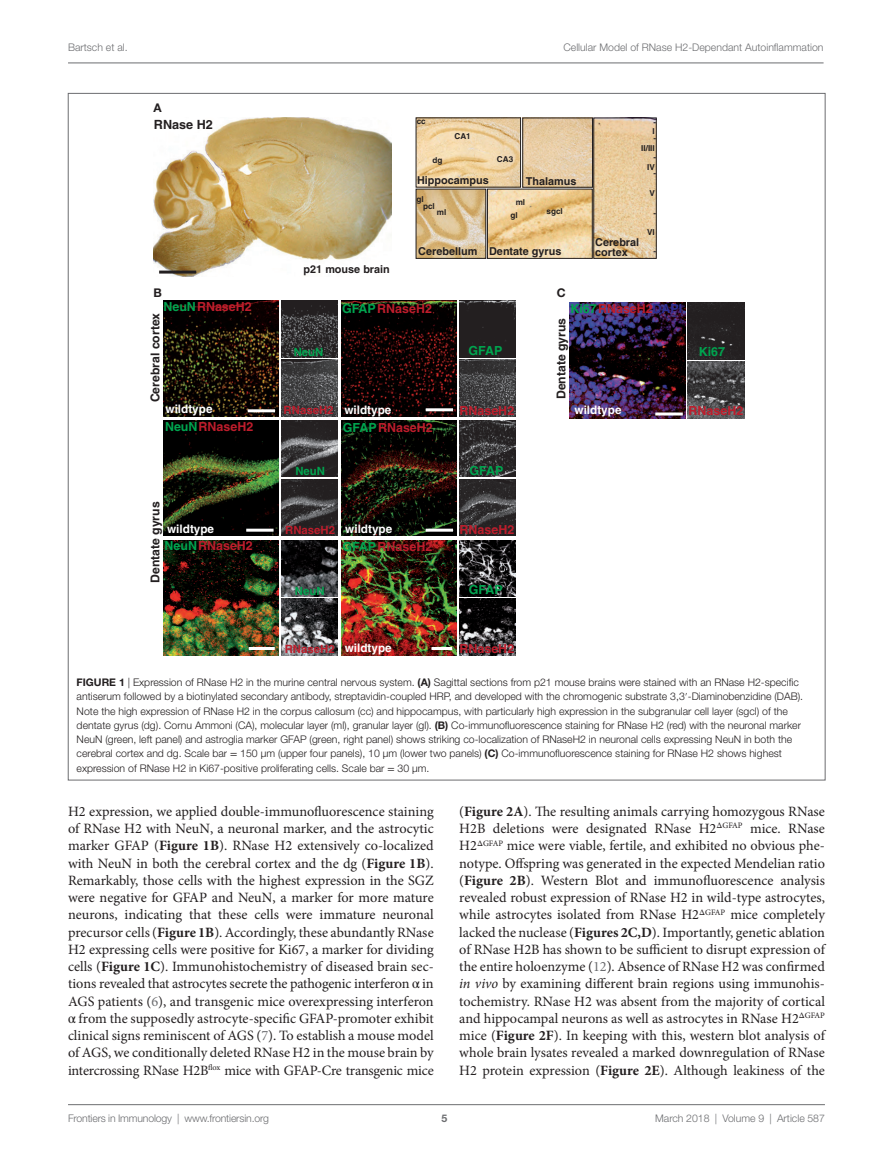
<style>
.page{position:relative;width:893px;height:1170px;background:#fff}
.page>*{position:absolute;margin:0;border:0;box-sizing:border-box;transform-origin:0 0}
.t1{font:14.25px/17.2px "Minion Pro";letter-spacing:-.01em;color:#231f20;text-align:justify}
.t2{font:700 12.75px "Helvetica";color:#231f20}
.t3{font:700 12.45px "Helvetica";color:#be1d2c}
.t4{font:700 12.45px "Helvetica";color:#00a54f}
.t5{font:700 12.15px "Helvetica";color:#231f20}
.t6{font:700 12px "Helvetica Neue LT Std";color:#231f20}
.t7{font:700 11.7px "Helvetica";color:#fff}
.t8{font:700 11.4px "Helvetica";color:#be1d2c}
.t9{font:700 11.4px "Helvetica";color:#00a54f}
.t10{font:700 10.8px/9.9px "Helvetica";color:#231f20}
.t11{font:300 10.5px/14.2px "Helvetica Neue LT Std";color:#231f20}
.t12{font:300 10.5px "Helvetica Neue LT Std";color:#6c6d70}
.t13{font:700 10.5px "Helvetica Neue LT Std";color:#6c6d70}
.t14{font:700 8.1px/6.9px "Helvetica";color:#231f20;text-align:right}
.s1{color:#00a54f}
.s2{color:#2e3092}
.s3{font-weight:700}
.s4{font-family:"STIX General";font-weight:400}
.s5{font-family:"STIX General"}
.s6{color:#6c6d70}
.s7{font-style:italic}
</style>
<div class="page">
<img style="left:281px;top:479px;width:57px;height:57px">
<img style="left:281px;top:420px;width:57px;height:57px">
<img style="left:163px;top:420px;width:116px;height:116px">
<img style="left:342px;top:301px;width:115px;height:115px">
<img style="left:459px;top:359px;width:57px;height:57px">
<div style="left:459px;top:301px;width:57px;height:56px;background:#231f20"></div>
<img style="left:164px;top:301px;width:115px;height:115px">
<img style="left:281px;top:301px;width:57px;height:56px">
<img style="left:281px;top:359px;width:57px;height:57px">
<img style="left:154px;top:117px;width:238px;height:159px">
<svg style="left:415px;top:117px;width:242px;height:142px;background:#dfc498"></svg>
<img style="left:459px;top:420px;width:57px;height:57px">
<img style="left:459px;top:479px;width:57px;height:56px">
<img style="left:342px;top:420px;width:115px;height:115px">
<img style="left:570px;top:303px;width:115px;height:115px">
<div style="left:688px;top:303px;width:56px;height:56px;background:#242122"></div>
<img style="left:688px;top:361px;width:56px;height:57px">
<img style="left:342px;top:540px;width:115px;height:115px">
<img style="left:459px;top:540px;width:57px;height:56px">
<img style="left:281px;top:599px;width:57px;height:56px">
<img style="left:164px;top:540px;width:115px;height:115px">
<img style="left:281px;top:540px;width:57px;height:56px">
<img style="left:459px;top:599px;width:57px;height:56px">
<hr style="left:426px;top:408px;width:27px;height:3px;background:#fff">
<hr style="left:248px;top:409px;width:27px;height:3px;background:#fff">
<hr style="left:426px;top:528px;width:27px;height:3px;background:#fff">
<hr style="left:246px;top:528px;width:28px;height:3px;background:#fff">
<hr style="left:431px;top:647px;width:21px;height:3px;background:#fff">
<hr style="left:249px;top:647px;width:26px;height:3px;background:#fff">
<hr style="left:655px;top:412px;width:28px;height:3px;background:#fff">
<hr style="left:159px;top:270px;width:37px;height:3px;background:#231f20">
<hr style="left:68px;top:1104px;width:757px;height:1px;background:#6c6d70">
<hr style="left:68px;top:63px;width:755px;height:1px;background:#6c6d70">
<p class="t12" style="left:68px;top:41px;width:61px">Bartsch et al.</p>
<p class="t12" style="left:563px;top:41px;width:262px">Cellular Model of RNase H2-Dependant Autoinflammation</p>
<p class="t6" style="left:153px;top:100px;width:10px">A</p>
<p class="t2" style="left:154px;top:117px;width:61px">RNase H2</p>
<p class="t10" style="left:304px;top:264px;width:88px">p21 mouse brain</p>
<p class="t14" style="left:417px;top:117px;width:11px">cc</p>
<p class="t14" style="left:653px;top:118px;width:4px">-</p>
<p class="t14" style="left:455px;top:132px;width:18px">CA1</p>
<p class="t14" style="left:432px;top:157px;width:11px">dg</p>
<p class="t14" style="left:497px;top:155px;width:18px">CA3</p>
<p class="t10" style="left:417px;top:175px;width:73px">Hippocampus</p>
<p class="t10" style="left:526px;top:176px;width:52px">Thalamus</p>
<p class="t14" style="left:423px;top:196px;width:13px;text-align:left;text-indent:-7px">gl pcl</p>
<p class="t14" style="left:437px;top:209px;width:11px">ml</p>
<p class="t14" style="left:516px;top:198px;width:11px">ml</p>
<p class="t14" style="left:510px;top:211px;width:9px">gl</p>
<p class="t14" style="left:547px;top:207px;width:18px">sgcl</p>
<p class="t14" style="left:641px;top:122px;width:15px;line-height:17.5px">I<br>II/III</p>
<p class="t14" style="left:649px;top:190px;width:7px">V</p>
<p class="t14" style="left:653px;top:134px;width:4px">-</p>
<p class="t14" style="left:647px;top:152px;width:11px;line-height:10.1px">-<br>IV</p>
<p class="t14" style="left:653px;top:170px;width:4px">-</p>
<p class="t14" style="left:653px;top:209px;width:4px">-</p>
<p class="t14" style="left:647px;top:229px;width:9px">VI</p>
<p class="t10" style="left:418px;top:246px;width:61px">Cerebellum</p>
<p class="t10" style="left:595px;top:237px;width:46px">Cerebral cortex</p>
<p class="t10" style="left:489px;top:246px;width:74px">Dentate gyrus</p>
<p class="t14" style="left:653px;top:248px;width:4px">-</p>
<p class="t6" style="left:153px;top:285px;width:10px">B</p>
<p class="t6" style="left:557px;top:285px;width:10px">C</p>
<p class="t3" style="left:163px;top:299px;width:90px"><span class="s1">NeuN</span>RNaseH2</p>
<p class="t5" style="left:148px;top:402px;width:91px;rotate:-90deg">Cerebral cortex</p>
<p class="t9" style="left:294px;top:345px;width:31px">NeuN</p>
<p class="t3" style="left:342px;top:300px;width:91px"><span class="s1">GFAP</span>RNaseH2</p>
<p class="t4" style="left:469px;top:343px;width:35px">GFAP</p>
<p class="t3" style="left:570px;top:301px;width:114px"><span class="s1">Ki67</span>RNaseH2<span class="s2">DAPI</span></p>
<p class="t5" style="left:554px;top:399px;width:83px;rotate:-90deg">Dentate gyrus</p>
<p class="t4" style="left:699px;top:344px;width:28px">Ki67</p>
<p class="t7" style="left:166px;top:401px;width:48px">wildtype</p>
<p class="t3" style="left:165px;top:419px;width:90px"><span class="s1">NeuN</span>RNaseH2</p>
<p class="t8" style="left:284px;top:403px;width:51px">RNaseH2</p>
<p class="t7" style="left:344px;top:402px;width:48px">wildtype</p>
<p class="t3" style="left:343px;top:420px;width:91px"><span class="s1">GFAP</span>RNaseH2</p>
<p class="t9" style="left:295px;top:464px;width:31px">NeuN</p>
<p class="t3" style="left:459px;top:402px;width:56px">RNaseH2</p>
<p class="t4" style="left:469px;top:462px;width:35px">GFAP</p>
<p class="t5" style="left:148px;top:583px;width:83px;rotate:-90deg">Dentate gyrus</p>
<p class="t7" style="left:167px;top:521px;width:48px">wildtype</p>
<p class="t7" style="left:345px;top:521px;width:48px">wildtype</p>
<p class="t3" style="left:459px;top:522px;width:56px">RNaseH2</p>
<p class="t8" style="left:285px;top:523px;width:51px">RNaseH2</p>
<p class="t3" style="left:165px;top:538px;width:90px"><span class="s1">NeuN</span>RNaseH2</p>
<p class="t3" style="left:342px;top:539px;width:91px"><span class="s1">GFAP</span>RNaseH2</p>
<p class="t9" style="left:295px;top:583px;width:31px">NeuN</p>
<p class="t4" style="left:469px;top:582px;width:35px">GFAP</p>
<p class="t8" style="left:285px;top:642px;width:51px">RNaseH2</p>
<p class="t7" style="left:345px;top:641px;width:48px">wildtype</p>
<p class="t3" style="left:459px;top:641px;width:56px">RNaseH2</p>
<p class="t7" style="left:575px;top:403px;width:48px">wildtype</p>
<p class="t3" style="left:689px;top:403px;width:56px">RNaseH2</p>
<p class="t11" style="left:77px;top:675px;width:728px"><span class="s3">FIGURE 1</span> | Expression of RNase H2 in the murine central nervous system. <span class="s3">(A)</span> Sagittal sections from p21 mouse brains were stained with an RNase H2-specific antiserum followed by a biotinylated secondary antibody, streptavidin-coupled HRP, and developed with the chromogenic substrate 3,3<span class="s4">′</span>-Diaminobenzidine (DAB).<br>Note the high expression of RNase H2 in the corpus callosum (cc) and hippocampus, with particularly high expression in the subgranular cell layer (sgcl) of the dentate gyrus (dg). Cornu Ammoni (CA), molecular layer (ml), granular layer (gl). <span class="s3">(B)</span> Co-immunofluorescence staining for RNase H2 (red) with the neuronal marker NeuN (green, left panel) and astroglia marker GFAP (green, right panel) shows striking co-localization of RNaseH2 in neuronal cells expressing NeuN in both the cerebral cortex and dg. Scale bar <span class="s4">=</span> 150 µm (upper four panels), 10 µm (lower two panels) <span class="s3">(C)</span> Co-immunofluorescence staining for RNase H2 shows highest expression of RNase H2 in Ki67-positive proliferating cells. Scale bar <span class="s4">=</span> 30 µm.</p>
<p class="t1" style="left:68px;top:802px;width:367px">H2 expression, we applied double-immunofluorescence staining of RNase H2 with NeuN, a neuronal marker, and the astrocytic marker GFAP (<span class="s3">Figure 1B</span>). RNase H2 extensively co-localized with NeuN in both the cerebral cortex and the dg (<span class="s3">Figure 1B</span>).<br>Remarkably, those cells with the highest expression in the SGZ were negative for GFAP and NeuN, a marker for more mature neurons, indicating that these cells were immature neuronal precursor cells (<span class="s3">Figure 1B</span>). Accordingly, these abundantly RNase H2 expressing cells were positive for Ki67, a marker for dividing cells (<span class="s3">Figure 1C</span>). Immunohistochemistry of diseased brain sec&shy;tions revealed that astrocytes secrete the pathogenic interferon <span class="s5">α</span> in AGS patients (<span class="s6">6</span>), and transgenic mice overexpressing interferon <span class="s5">α</span> from the supposedly astrocyte-specific GFAP-promoter exhibit clinical signs reminiscent of AGS (<span class="s6">7</span>). To establish a mouse model of AGS, we conditionally deleted RNase H2 in the mouse brain by intercrossing RNase H2B<sup>flox</sup> mice with GFAP-Cre transgenic mice</p>
<p class="t1" style="left:459px;top:802px;width:367px">(<span class="s3">Figure 2A</span>). The resulting animals carrying homozygous RNase H2B deletions were designated RNase H2<sup>Δ</sup><sup>GFAP</sup> mice. RNase H2<sup>Δ</sup><sup>GFAP</sup> mice were viable, fertile, and exhibited no obvious phe&shy;notype. Offspring was generated in the expected Mendelian ratio (<span class="s3">Figure 2B</span>). Western Blot and immunofluorescence analysis revealed robust expression of RNase H2 in wild-type astrocytes, while astrocytes isolated from RNase H2<sup>Δ</sup><sup>GFAP</sup> mice completely lacked the nuclease (<span class="s3">Figures 2C,D</span>). Importantly, genetic ablation of RNase H2B has shown to be sufficient to disrupt expression of the entire holoenzyme (<span class="s6">12</span>). Absence of RNase H2 was confirmed <span class="s7">in vivo</span> by examining different brain regions using immunohis&shy;tochemistry. RNase H2 was absent from the majority of cortical and hippocampal neurons as well as astrocytes in RNase H2<sup>Δ</sup><sup>GFAP </sup>mice (<span class="s3">Figure 2F</span>). In keeping with this, western blot analysis of whole brain lysates revealed a marked downregulation of RNase H2 protein expression (<span class="s3">Figure 2E</span>). Although leakiness of the</p>
<p class="t12" style="left:68px;top:1111px;width:203px">Frontiers in Immunology | www.frontiersin.org</p>
<p class="t12" style="left:655px;top:1111px;width:171px">March 2018 | Volume 9 | Article 587</p>
<p class="t13" style="left:441px;top:1111px;width:7px">5</p>
</div>
